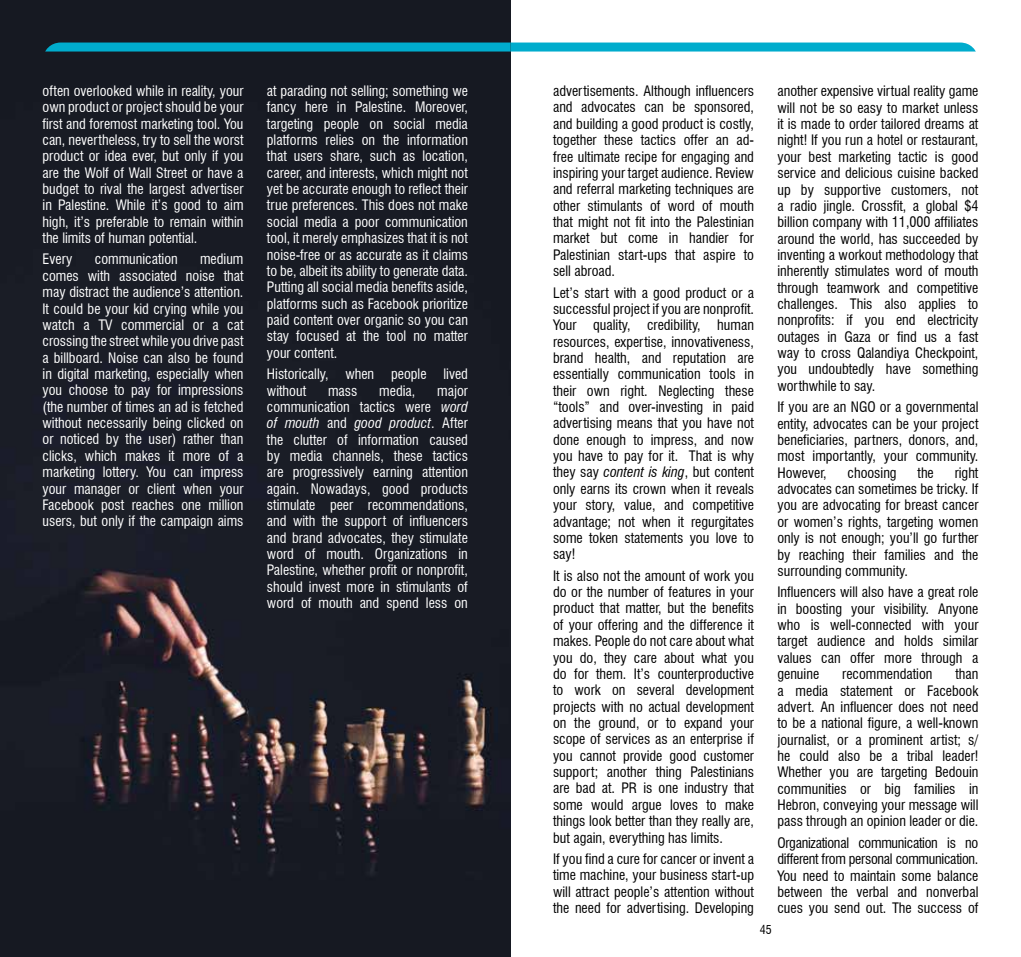
<style>
.page{position:relative;width:1021px;height:957px;background:#fff}
.page>*{position:absolute;margin:0;border:0;box-sizing:border-box;transform-origin:0 0}
.t1{font:condensed 14.1px/16.4px "Swiss 721 BT";color:#000;text-align:justify}
.t2{font:condensed 14.1px/16.4px "Swiss 721 BT";color:#fff;text-align:justify}
.t3{font:condensed 12px "Swiss 721 BT";color:#000}
.s1{font-style:italic}
</style>
<div class="page">
<div style="left:0;top:0;width:510px;height:957px;background:#181b24"></div>
<svg style="left:45px;top:43px;width:930px;height:9px;background:#07a9c9"></svg>
<p class="t2" style="left:43px;top:82px;width:202px">often overlooked while in reality, your own product or project should be your first and foremost marketing tool. You can, nevertheless, try to sell the worst product or idea ever, but only if you are the Wolf of Wall Street or have a budget to rival the largest advertiser in Palestine. While it’s good to aim high, it’s preferable to remain within the limits of human potential.</p>
<p class="t2" style="left:43px;top:251px;width:31px">Every</p>
<p class="t2" style="left:95px;top:251px;width:84px">communication</p>
<p class="t2" style="left:43px;top:251px;width:202px;text-indent:157px">medium comes with associated noise that may distract the audience’s attention.<br>It could be your kid crying while you watch a TV commercial or a cat crossing the street while you drive past a billboard. Noise can also be found in digital marketing, especially when you choose to pay for impressions (the number of times an ad is fetched without necessarily being clicked on or noticed by the user) rather than clicks, which makes it more of a marketing lottery. You can impress your manager or client when your Facebook post reaches one million users, but only if the campaign aims</p>
<p class="t2" style="left:267px;top:83px;width:202px">at parading not selling; something we fancy here in Palestine. Moreover, targeting people on social media platforms relies on the information that users share, such as location, career, and interests, which might not yet be accurate enough to reflect their true preferences. This does not make social media a poor communication tool, it merely emphasizes that it is not noise-free or as accurate as it claims to be, albeit its ability to generate data.<br>Putting all social media benefits aside, platforms such as Facebook prioritize paid content over organic so you can stay focused at the tool no matter your content.</p>
<p class="t2" style="left:267px;top:366px;width:202px">Historically, when people lived without</p>
<p class="t2" style="left:267px;top:382px;width:202px;text-indent:170px">major communication tactics were <span class="s1">word of mouth</span> and <span class="s1">good product</span>. After the clutter of information caused by media channels, these tactics are progressively earning attention again. Nowadays, good products stimulate peer recommendations, and with the support of influencers and brand advocates, they stimulate word of mouth. Organizations in Palestine, whether profit or nonprofit, should invest more in stimulants of word of mouth and spend less on</p>
<p class="t2" style="left:328px;top:382px;width:31px">mass</p>
<p class="t2" style="left:379px;top:382px;width:38px">media,</p>
<p class="t1" style="left:553px;top:83px;width:202px">advertisements. Although influencers and advocates can be sponsored, and building a good product is costly, together these tactics offer an ad&shy;free ultimate recipe for engaging and inspiring your target audience. Review and referral marketing techniques are other stimulants of word of mouth that might not fit into the Palestinian market but come in handier for Palestinian start-ups that aspire to sell abroad.</p>
<p class="t1" style="left:553px;top:284px;width:202px">Let’s start with a good product or a successful project if you are nonprofit.<br>Your quality, credibility, human resources, expertise, innovativeness, brand health, and reputation are essentially communication tools in their own right. Neglecting these “tools” and over-investing in paid advertising means that you have not done enough to impress, and now you have to pay for it. That is why they say <span class="s1">content is king</span>, but content only earns its crown when it reveals your story, value, and competitive advantage; not when it regurgitates some token statements you love to say!</p>
<p class="t1" style="left:553px;top:567px;width:202px">It is also not the amount of work you do or the number of features in your product that matter, but the benefits of your offering and the difference it makes. People do not care about what you do, they care about what you do for them. It’s counterproductive to work on several development projects with no actual development on the ground, or to expand your scope of services as an enterprise if you cannot provide good customer support; another thing Palestinians are bad at. PR is one industry that some would argue loves to make things look better than they really are, but again, everything has limits.</p>
<p class="t1" style="left:553px;top:850px;width:202px">If you find a cure for cancer or invent a time machine, your business start-up will attract people’s attention without the need for advertising. Developing</p>
<p class="t1" style="left:777px;top:83px;width:202px">another expensive virtual reality game will not be so easy to market unless it is made to order tailored dreams at night! If you run a hotel or restaurant, your best marketing tactic is good service and delicious cuisine backed up by supportive customers, not a radio jingle. Crossfit, a global $4 billion company with 11,000 affiliates around the world, has succeeded by inventing a workout methodology that inherently stimulates word of mouth through teamwork and competitive challenges. This also applies to nonprofits: if you end electricity outages in Gaza or find us a fast way to cross Qalandiya Checkpoint, you undoubtedly have something worthwhile to say.</p>
<p class="t1" style="left:777px;top:399px;width:202px">If you are an NGO or a governmental entity, advocates can be your project beneficiaries, partners, donors, and, most importantly, your community.<br>However,</p>
<p class="t1" style="left:777px;top:464px;width:202px;text-indent:177px">right advocates can sometimes be tricky. If you are advocating for breast cancer or women’s rights, targeting women only is not enough; you’ll go further by reaching their families and the surrounding community.</p>
<p class="t1" style="left:777px;top:584px;width:202px">Influencers will also have a great role in boosting your visibility. Anyone who is well-connected with your target audience and holds similar values can offer more through a genuine</p>
<p class="t1" style="left:847px;top:464px;width:51px">choosing</p>
<p class="t1" style="left:917px;top:464px;width:18px">the</p>
<p class="t1" style="left:777px;top:666px;width:202px;text-indent:178px">than a media statement or Facebook advert. An influencer does not need to be a national figure, a well-known journalist, or a prominent artist; s/ he could also be a tribal leader!<br>Whether you are targeting Bedouin communities or big families in Hebron, conveying your message will pass through an opinion leader or die.</p>
<p class="t1" style="left:777px;top:834px;width:202px">Organizational communication is no different from personal communication.<br>You need to maintain some balance between the verbal and nonverbal cues you send out. The success of</p>
<p class="t1" style="left:842px;top:666px;width:92px">recommendation</p>
<p class="t3" style="left:759px;top:922px;width:13px">45</p>
</div>
